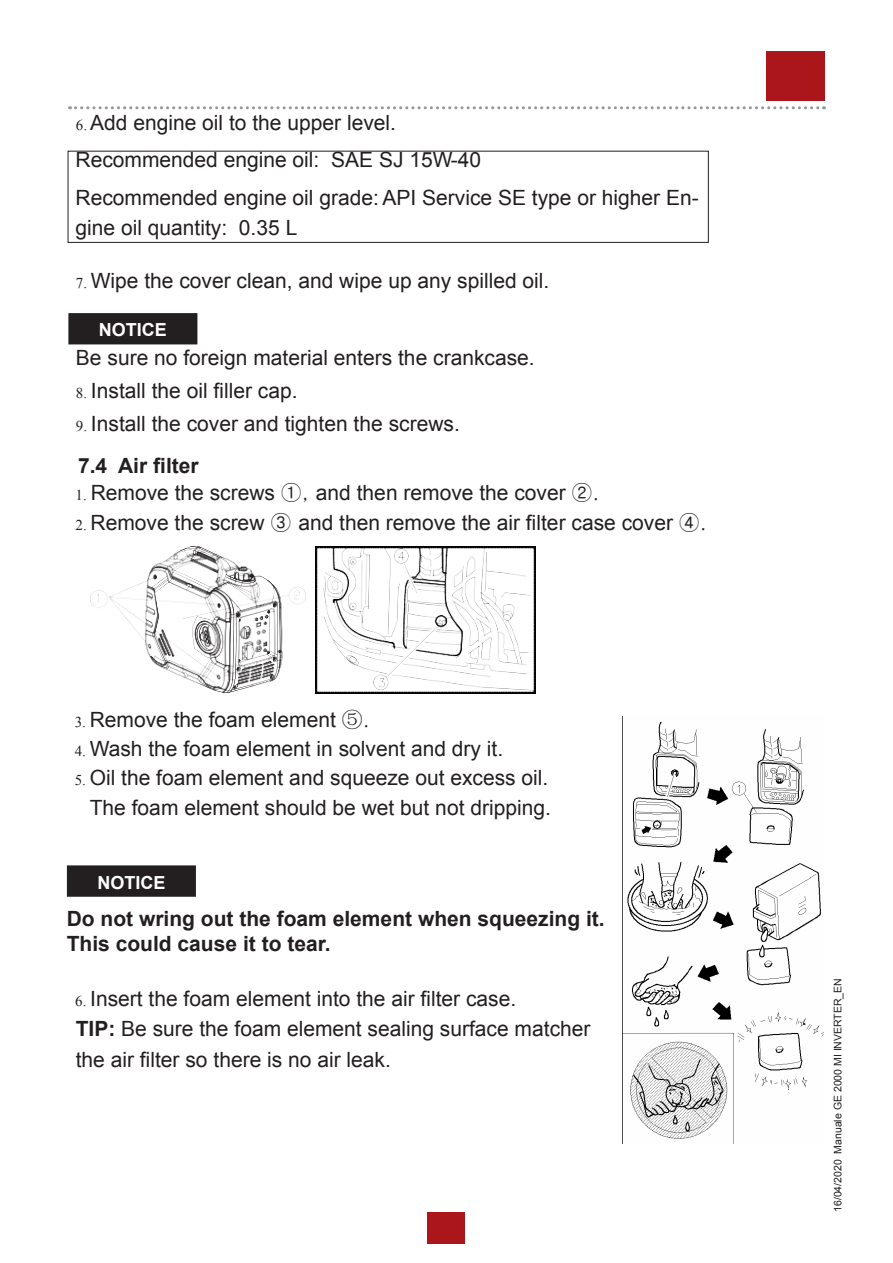
<style>
.page{position:relative;width:893px;height:1263px;background:#fff}
.page>*{position:absolute;margin:0;border:0;box-sizing:border-box;transform-origin:0 0}
.Body_Text{font:21px/30.2px "Arial";color:#231f20}
.List_Paragraph{font:21px "Arial";color:#231f20}
.Heading_2{font:700 21px "Arial";color:#231f20}
.Heading_2-2{font:21px "Arial";color:#231f20}
.t1{font:700 18px "Arial";color:#fff}
.t2{font:10.5px "Arial";color:#231f20}
.s1{font-family:"Times New Roman";font-size:15px}
.s2{font-family:"Gulim"}
.s3{font-family:"Sim Sun"}
.s4{font-weight:700}
</style>
<div class="page">
<img style="left:91px;top:546px;width:214px;height:146px">
<img style="left:315px;top:546px;width:221px;height:147px">
<div style="left:68px;top:151px;width:641px;height:92px;border:1px solid #231f20"></div>
<div style="left:69px;top:314px;width:128px;height:30px;background:#231f20"></div>
<div style="left:68px;top:313px;width:129px;height:31px;border:2px solid #231f20"></div>
<div style="left:68px;top:866px;width:127px;height:30px;background:#231f20"></div>
<div style="left:67px;top:865px;width:129px;height:32px;border:2px solid #231f20"></div>
<img style="left:622px;top:716px;width:202px;height:427px">
<div style="left:767px;top:51px;width:58px;height:50px;background:#ab161a"></div>
<svg style="left:70px;top:106px;width:754px;height:3px"></svg>
<div style="left:428px;top:1212px;width:37px;height:31px;background:#ab161a"></div>
<p class="List_Paragraph" style="left:76px;top:109px;width:322px"><span class="s1">6.</span> Add engine oil to the upper level.</p>
<p class="Body_Text" style="left:76px;top:145px;width:407px">Recommended engine oil: SAE SJ 15W-40</p>
<p class="Body_Text" style="left:76px;top:182px;width:625px">Recommended engine oil grade: API Service SE type or higher En&shy;gine oil quantity: 0.35 L</p>
<p class="List_Paragraph" style="left:76px;top:266px;width:475px"><span class="s1">7.</span> Wipe the cover clean, and wipe up any spilled oil.</p>
<p class="t1" style="left:99px;top:318px;width:70px">NOTICE</p>
<p class="Heading_2-2" style="left:76px;top:344px;width:460px">Be sure no foreign material enters the crankcase.</p>
<p class="List_Paragraph" style="left:76px;top:377px;width:223px"><span class="s1">8.</span> Install the oil filler cap.</p>
<p class="List_Paragraph" style="left:76px;top:410px;width:385px"><span class="s1">9.</span> Install the cover and tighten the screws.</p>
<p class="Heading_2" style="left:78px;top:451px;width:122px">7.4 Air filter</p>
<p class="Body_Text" style="left:76px;top:478px;width:525px"><span class="s1">1.</span> Remove the screws <span class="s2">①,</span> and then remove the cover <span class="s2">②.</span></p>
<p class="Body_Text" style="left:76px;top:507px;width:633px"><span class="s1">2.</span> Remove the screw <span class="s2">③</span> and then remove the air filter case cover <span class="s2">④.</span></p>
<p class="Body_Text" style="left:75px;top:704px;width:297px"><span class="s1">3.</span> Remove the foam element <span class="s3">⑤</span><span class="s2">.</span></p>
<p class="Body_Text" style="left:75px;top:734px;width:430px"><span class="s1">4.</span> Wash the foam element in solvent and dry it.</p>
<p class="Body_Text" style="left:75px;top:763px;width:475px"><span class="s1">5.</span> Oil the foam element and squeeze out excess oil.</p>
<p class="List_Paragraph" style="left:90px;top:793px;width:463px">The foam element should be wet but not dripping.</p>
<p class="t1" style="left:97px;top:870px;width:70px">NOTICE</p>
<p class="Heading_2" style="left:67px;top:904px;width:539px">Do not wring out the foam element when squeezing it.</p>
<p class="Heading_2" style="left:67px;top:929px;width:265px">This could cause it to tear.</p>
<p class="Body_Text" style="left:75px;top:984px;width:443px"><span class="s1">6.</span> Insert the foam element into the air filter case.</p>
<p class="Body_Text" style="left:76px;top:1014px;width:516px"><span class="s4">TIP:</span> Be sure the foam element sealing surface matcher</p>
<p class="Body_Text" style="left:76px;top:1044px;width:317px">the air filter so there is no air leak.</p>
<p class="t2" style="left:831px;top:1212px;width:235px;rotate:-90deg">16/04/2020 Manuale GE 2000 MI INVERTER_EN</p>
</div>
